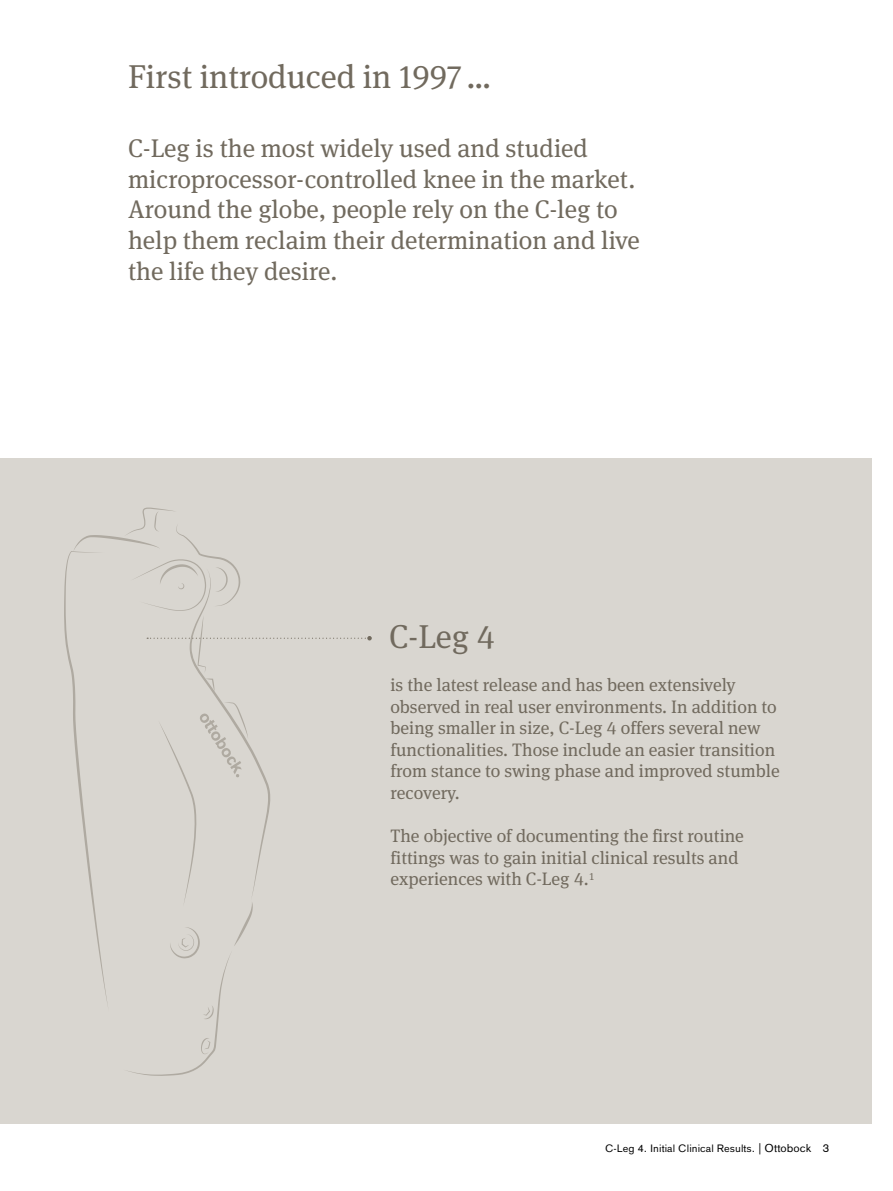
<style>
.page{position:relative;width:893px;height:1191px;background:#fff}
.page>*{position:absolute;margin:0;border:0;box-sizing:border-box;transform-origin:0 0}
.t1{font:33px "OBO Serif";color:#716a5e}
.t2{font:25.5px/30.8px "OBO Serif";color:#716a5e}
.t3{font:18px/21.6px "OBO Serif";color:#716a5e}
.t4{font:10.5px "OBO Sans";letter-spacing:.005em;color:#000}
.s1{font-size:11.25px}
</style>
<div class="page">
<div style="left:0;top:458px;width:872px;height:665px;background:#d9d6d0"></div>
<svg style="left:64px;top:507px;width:308px;height:569px"></svg>
<h1 class="t1" style="left:128px;top:57px;width:365px">First introduced in 1997…</h1>
<h2 class="t2" style="left:128px;top:133px;width:513px">C-Leg is the most widely used and studied microprocessor-controlled knee in the market.<br>Around the globe, people rely on the C-leg to help them reclaim their determination and live the life they desire.</h2>
<h1 class="t1" style="left:389px;top:617px;width:108px">C-Leg 4</h1>
<p class="t3" style="left:390px;top:674px;width:391px">is the latest release and has been extensively observed in real user environments. In addition to being smaller in size, C-Leg 4 offers several new functionalities. Those include an easier transition from stance to swing phase and improved stumble recovery.</p>
<p class="t3" style="left:390px;top:825px;width:355px">The objective of documenting the first routine fittings was to gain initial clinical results and experiences with C-Leg 4.<sup>1</sup></p>
<p class="t4" style="left:605px;top:1142px;width:226px">C-Leg 4. Initial Clinical Results. <span class="s1">| Ottobock 3</span></p>
</div>
